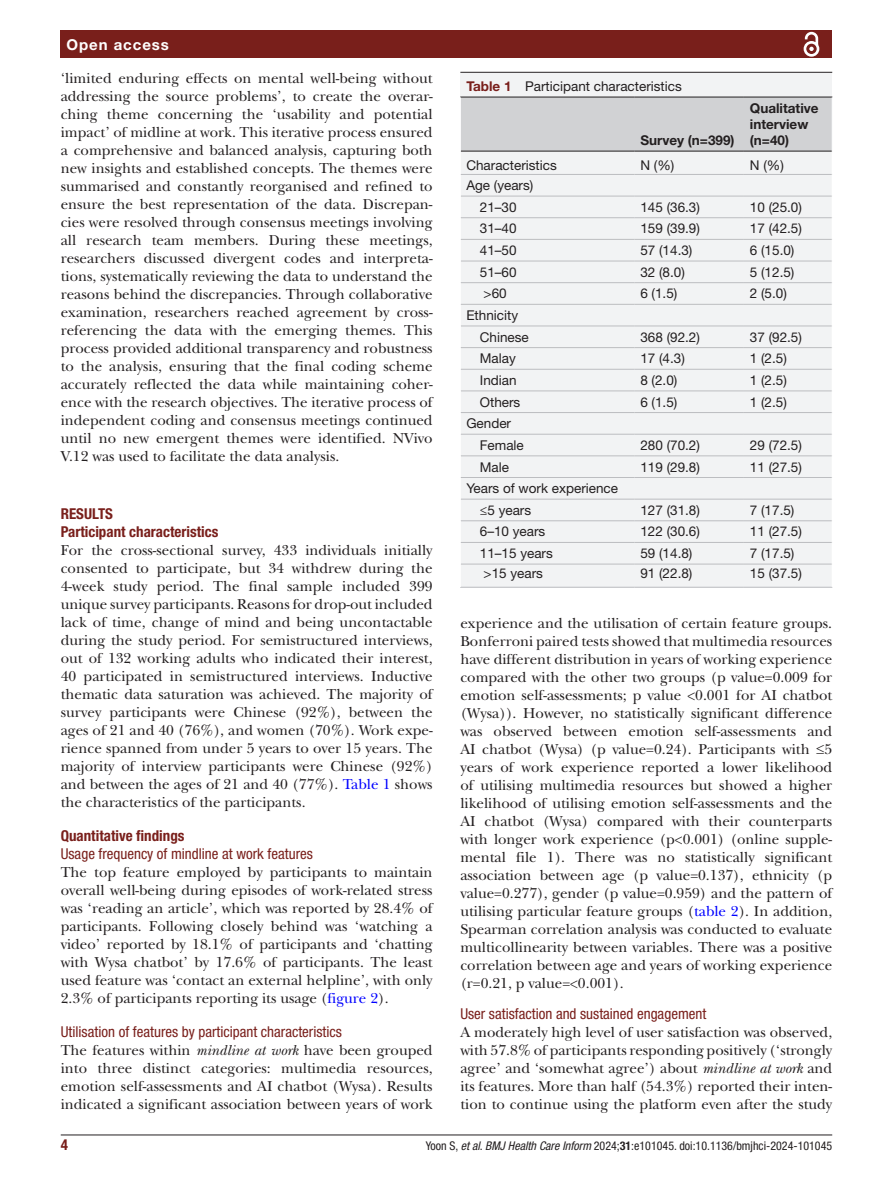
<style>
.page{position:relative;width:893px;height:1191px;background:#fff}
.page>*{position:absolute;margin:0;border:0;box-sizing:border-box;transform-origin:0 0}
.t1{font:15px/18px "New Baskerville";color:#231f20;text-align:justify}
.t2{font:condensed 15px "Helvetica Neue LT Std";color:#791f1b}
.t3{font:700 condensed 15px/18px "Helvetica Neue LT Std";color:#791f1b}
.t4{font:700 15px "Helvetica Neue LT Std";letter-spacing:.065em;color:#fff}
.t5{font:13.5px/21.6px "Helvetica Neue LT Std";color:#231f20}
.t6{font:700 13.5px/16.2px "Helvetica Neue LT Std";color:#231f20}
.t7{font:condensed 12px "Helvetica Neue LT Std";color:#231f20}
.s1{color:#00f}
.s2{font-style:italic}
.s3{font-weight:700;color:#791f1b}
.s4{font-weight:700}
</style>
<div class="page">
<hr style="left:61px;top:1134px;width:771px;height:1px;background:#231f20">
<div style="left:61px;top:31px;width:771px;height:27px;background:#791f1b"></div>
<svg style="left:803px;top:31px;width:17px;height:26px"></svg>
<div style="left:460px;top:73px;width:372px;height:514px;background:#f2f3f4"></div>
<hr style="left:460px;top:72px;width:372px;height:1px;background:#231f20">
<hr style="left:460px;top:587px;width:174px;height:1px;background:#bcbdc0">
<hr style="left:634px;top:587px;width:110px;height:1px;background:#bcbdc0">
<hr style="left:744px;top:587px;width:88px;height:1px;background:#bcbdc0">
<svg style="left:460px;top:97px;width:373px;height:490px"></svg>
<p class="t4" style="left:66px;top:35px;width:104px">Open access</p>
<p class="t1" style="left:61px;top:69px;width:373px">‘limited enduring effects on mental well-being without addressing the source problems’, to create the overar&shy;ching theme concerning the ‘usability and potential impact’ of midline at work. This iterative process ensured a comprehensive and balanced analysis, capturing both new insights and established concepts. The themes were summarised and constantly reorganised and refined to ensure the best representation of the data. Discrepan&shy;cies were resolved through consensus meetings involving all research team members. During these meetings, researchers discussed divergent codes and interpreta&shy;tions, systematically reviewing the data to understand the reasons behind the discrepancies. Through collaborative examination, researchers reached agreement by cross&shy;referencing the data with the emerging themes. This process provided additional transparency and robustness to the analysis, ensuring that the final coding scheme accurately reflected the data while maintaining coher&shy;ence with the research objectives. The iterative process of independent coding and consensus meetings continued until no new emergent themes were identified. NVivo V.12 was used to facilitate the data analysis.</p>
<p class="t3" style="left:61px;top:504px;width:159px">RESULTS<br>Participant characteristics</p>
<p class="t1" style="left:61px;top:541px;width:373px">For the cross-sectional survey, 433 individuals initially consented to participate, but 34 withdrew during the 4-week study period. The final sample included 399 unique survey participants. Reasons for drop-out included lack of time, change of mind and being uncontactable during the study period. For semistructured interviews, out of 132 working adults who indicated their interest, 40 participated in semistructured interviews. Inductive thematic data saturation was achieved. The majority of survey participants were Chinese (92%), between the ages of 21 and 40 (76%), and women (70%). Work expe&shy;rience spanned from under 5 years to over 15 years. The majority of interview participants were Chinese (92%) and between the ages of 21 and 40 (77%). <span class="s1">Table 1</span> shows the characteristics of the participants.</p>
<p class="t3" style="left:61px;top:826px;width:125px">Quantitative findings</p>
<p class="t2" style="left:61px;top:845px;width:254px">Usage frequency of mindline at work features</p>
<p class="t1" style="left:61px;top:863px;width:373px">The top feature employed by participants to maintain overall well-being during episodes of work-related stress was ‘reading an article’, which was reported by 28.4% of participants. Following closely behind was ‘watching a video’ reported by 18.1% of participants and ‘chatting with Wysa chatbot’ by 17.6% of participants. The least used feature was ‘contact an external helpline’, with only 2.3% of participants reporting its usage (<span class="s1">figure 2</span>).</p>
<p class="t2" style="left:61px;top:1023px;width:283px">Utilisation of features by participant characteristics</p>
<p class="t1" style="left:61px;top:1041px;width:373px">The features within <span class="s2">mindline at work</span> have been grouped into three distinct categories: multimedia resources, emotion self-assessments and AI chatbot (Wysa). Results indicated a significant association between years of work</p>
<p class="t5" style="left:466px;top:75px;width:217px"><span class="s3">Table 1</span> Participant characteristics</p>
<p class="t6" style="left:640px;top:132px;width:96px">Survey (n=399)</p>
<p class="t6" style="left:750px;top:99px;width:70px">Qualitative interview (n=40)</p>
<p class="t5" style="left:466px;top:154px;width:92px">Characteristics</p>
<p class="t5" style="left:640px;top:154px;width:35px">N (%)</p>
<p class="t5" style="left:750px;top:154px;width:35px">N (%)</p>
<p class="t5" style="left:466px;top:174px;width:68px;text-align:center">Age (years)<br>21–30</p>
<p class="t5" style="left:640px;top:196px;width:61px">145 (36.3)</p>
<p class="t5" style="left:750px;top:196px;width:54px">10 (25.0)</p>
<p class="t5" style="left:480px;top:218px;width:38px">31–40</p>
<p class="t5" style="left:640px;top:218px;width:61px">159 (39.9)</p>
<p class="t5" style="left:750px;top:218px;width:54px">17 (42.5)</p>
<p class="t5" style="left:480px;top:239px;width:38px">41–50</p>
<p class="t5" style="left:640px;top:239px;width:54px">57 (14.3)</p>
<p class="t5" style="left:750px;top:239px;width:46px">6 (15.0)</p>
<p class="t5" style="left:480px;top:261px;width:38px">51–60</p>
<p class="t5" style="left:640px;top:261px;width:46px">32 (8.0)</p>
<p class="t5" style="left:750px;top:261px;width:46px">5 (12.5)</p>
<p class="t5" style="left:484px;top:282px;width:25px">&gt;60</p>
<p class="t5" style="left:640px;top:282px;width:39px">6 (1.5)</p>
<p class="t5" style="left:750px;top:282px;width:39px">2 (5.0)</p>
<p class="t5" style="left:480px;top:304px;width:51px;text-indent:-14px">Ethnicity<br>Chinese</p>
<p class="t5" style="left:640px;top:326px;width:61px">368 (92.2)</p>
<p class="t5" style="left:750px;top:326px;width:54px">37 (92.5)</p>
<p class="t5" style="left:480px;top:347px;width:38px">Malay</p>
<p class="t5" style="left:640px;top:347px;width:46px">17 (4.3)</p>
<p class="t5" style="left:750px;top:347px;width:39px">1 (2.5)</p>
<p class="t5" style="left:480px;top:369px;width:38px">Indian</p>
<p class="t5" style="left:640px;top:369px;width:39px">8 (2.0)</p>
<p class="t5" style="left:750px;top:369px;width:39px">1 (2.5)</p>
<p class="t5" style="left:480px;top:391px;width:42px">Others</p>
<p class="t5" style="left:640px;top:391px;width:39px">6 (1.5)</p>
<p class="t5" style="left:750px;top:391px;width:39px">1 (2.5)</p>
<p class="t5" style="left:480px;top:412px;width:46px;text-indent:-14px">Gender<br>Female</p>
<p class="t5" style="left:640px;top:434px;width:61px">280 (70.2)</p>
<p class="t5" style="left:750px;top:434px;width:54px">29 (72.5)</p>
<p class="t5" style="left:480px;top:456px;width:31px">Male</p>
<p class="t5" style="left:640px;top:456px;width:61px">119 (29.8)</p>
<p class="t5" style="left:750px;top:456px;width:54px">11 (27.5)</p>
<p class="t5" style="left:480px;top:477px;width:140px;text-indent:-14px">Years of work experience ≤5 years</p>
<p class="t5" style="left:640px;top:499px;width:61px">127 (31.8)</p>
<p class="t5" style="left:750px;top:499px;width:46px">7 (17.5)</p>
<p class="t5" style="left:480px;top:520px;width:67px">6–10 years</p>
<p class="t5" style="left:640px;top:520px;width:61px">122 (30.6)</p>
<p class="t5" style="left:750px;top:520px;width:54px">11 (27.5)</p>
<p class="t5" style="left:480px;top:542px;width:75px">11–15 years</p>
<p class="t5" style="left:640px;top:542px;width:54px">59 (14.8)</p>
<p class="t5" style="left:750px;top:542px;width:46px">7 (17.5)</p>
<p class="t5" style="left:484px;top:562px;width:61px">&gt;15 years</p>
<p class="t5" style="left:640px;top:562px;width:54px">91 (22.8)</p>
<p class="t5" style="left:750px;top:562px;width:54px">15 (37.5)</p>
<p class="t1" style="left:460px;top:614px;width:373px">experience and the utilisation of certain feature groups.<br>Bonferroni paired tests showed that multimedia resources have different distribution in years of working experience compared with the other two groups (p value=0.009 for emotion self-assessments; p value &lt;0.001 for AI chatbot (Wysa)). However, no statistically significant difference was observed between emotion self-assessments and AI chatbot (Wysa) (p value=0.24). Participants with ≤5 years of work experience reported a lower likelihood of utilising multimedia resources but showed a higher likelihood of utilising emotion self-assessments and the AI chatbot (Wysa) compared with their counterparts with longer work experience (p&lt;0.001) (online supple&shy;mental file 1). There was no statistically significant association between age (p value=0.137), ethnicity (p value=0.277), gender (p value=0.959) and the pattern of utilising particular feature groups (<span class="s1">table 2</span>). In addition, Spearman correlation analysis was conducted to evaluate multicollinearity between variables. There was a positive correlation between age and years of working experience (r=0.21, p value=&lt;0.001).</p>
<p class="t2" style="left:460px;top:1005px;width:247px">User satisfaction and sustained engagement</p>
<p class="t1" style="left:460px;top:1023px;width:373px">A moderately high level of user satisfaction was observed, with 57.8% of participants responding positively (‘strongly agree’ and ‘somewhat agree’) about <span class="s2">mindline at work</span> and its features. More than half (54.3%) reported their inten&shy;tion to continue using the platform even after the study</p>
<p class="t3" style="left:61px;top:1135px;width:9px">4</p>
<p class="t7" style="left:426px;top:1138px;width:408px">Yoon S, <span class="s2">et al</span>. <span class="s2">BMJ Health Care Inform</span> 2024;<span class="s4">31</span>:e101045. doi:10.1136/bmjhci-2024-101045</p>
</div>
